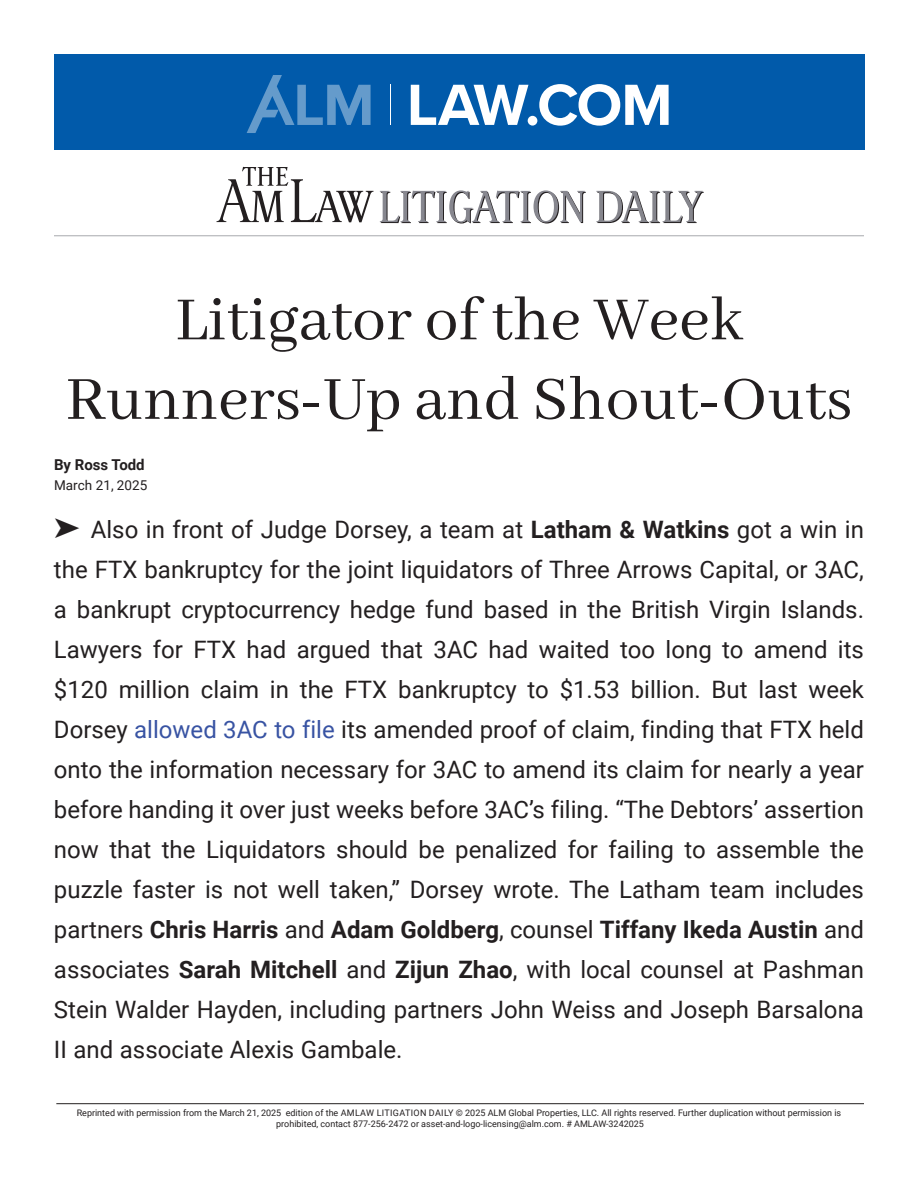
<style>
.page{position:relative;width:918px;height:1188px;background:#fff}
.page>*{position:absolute;margin:0;border:0;box-sizing:border-box;transform-origin:0 0}
.t1{font:67.5px/79.5px "Abhaya Libre";color:#231f20;text-align:center}
.t2{font:24px/40px "Roboto";color:#231f20;text-align:justify}
.t3{font:700 15px "Roboto";color:#231f20}
.t4{font:13.5px "Roboto";letter-spacing:.005em;color:#231f20}
.t5{font:9px/10.5px "Roboto";color:#231f20;text-align:center}
.s1{font-weight:700}
.s2{color:#3853a3}
</style>
<div class="page">
<hr style="left:56px;top:1103px;width:808px;height:1px;background:#231f20">
<div style="left:54px;top:55px;width:810px;height:95px;background:#015aaa"></div>
<hr style="left:391px;top:85px;width:1px;height:40px;background:#fff">
<svg style="left:247px;top:76px;width:124px;height:57px"></svg>
<svg style="left:411px;top:85px;width:117px;height:40px"></svg>
<div style="left:528px;top:116px;width:9px;height:10px;background:#fff;border-radius:50%"></div>
<svg style="left:539px;top:84px;width:130px;height:42px"></svg>
<hr style="left:54px;top:236px;width:810px;height:1px;background:#a8a9ad">
<svg style="left:380px;top:190px;width:206px;height:33px"></svg>
<svg style="left:596px;top:191px;width:108px;height:32px"></svg>
<svg style="left:216px;top:167px;width:158px;height:55px"></svg>
<h1 class="t1" style="left:66px;top:283px;width:789px">Litigator of the Week<br>Runners-Up and Shout-Outs</h1>
<p class="t3" style="left:54px;top:454px;width:92px">By Ross Todd</p>
<p class="t4" style="left:54px;top:476px;width:95px">March 21, 2025</p>
<p class="t2" style="left:54px;top:509px;width:812px">➤ Also in front of Judge Dorsey, a team at <span class="s1">Latham &amp; Watkins</span> got a win in the FTX bankruptcy for the joint liquidators of Three Arrows Capital, or 3AC, a bankrupt cryptocurrency hedge fund based in the British Virgin Islands.<br>Lawyers for FTX had argued that 3AC had waited too long to amend its $120 million claim in the FTX bankruptcy to $1.53 billion. But last week Dorsey <span class="s2">allowed 3AC to file</span> its amended proof of claim, finding that FTX held onto the information necessary for 3AC to amend its claim for nearly a year before handing it over just weeks before 3AC’s filing. “The Debtors’ assertion now that the Liquidators should be penalized for failing to assemble the puzzle faster is not well taken,” Dorsey wrote. The Latham team includes partners <span class="s1">Chris Harris</span> and <span class="s1">Adam Goldberg</span>, counsel <span class="s1">Tiffany Ikeda Austin</span> and associates <span class="s1">Sarah Mitchell</span> and <span class="s1">Zijun Zhao</span>, with local counsel at Pashman Stein Walder Hayden, including partners John Weiss and Joseph Barsalona II and associate Alexis Gambale.</p>
<p class="t5" style="left:77px;top:1107px;width:766px">Reprinted with permission from the March 21, 2025 edition of the AMLAW LITIGATION DAILY © 2025 ALM Global Properties, LLC. All rights reserved. Further duplication without permission is prohibited, contact 877-256-2472 or asset-and-logo-licensing@alm.com. # AMLAW-3242025</p>
</div>
